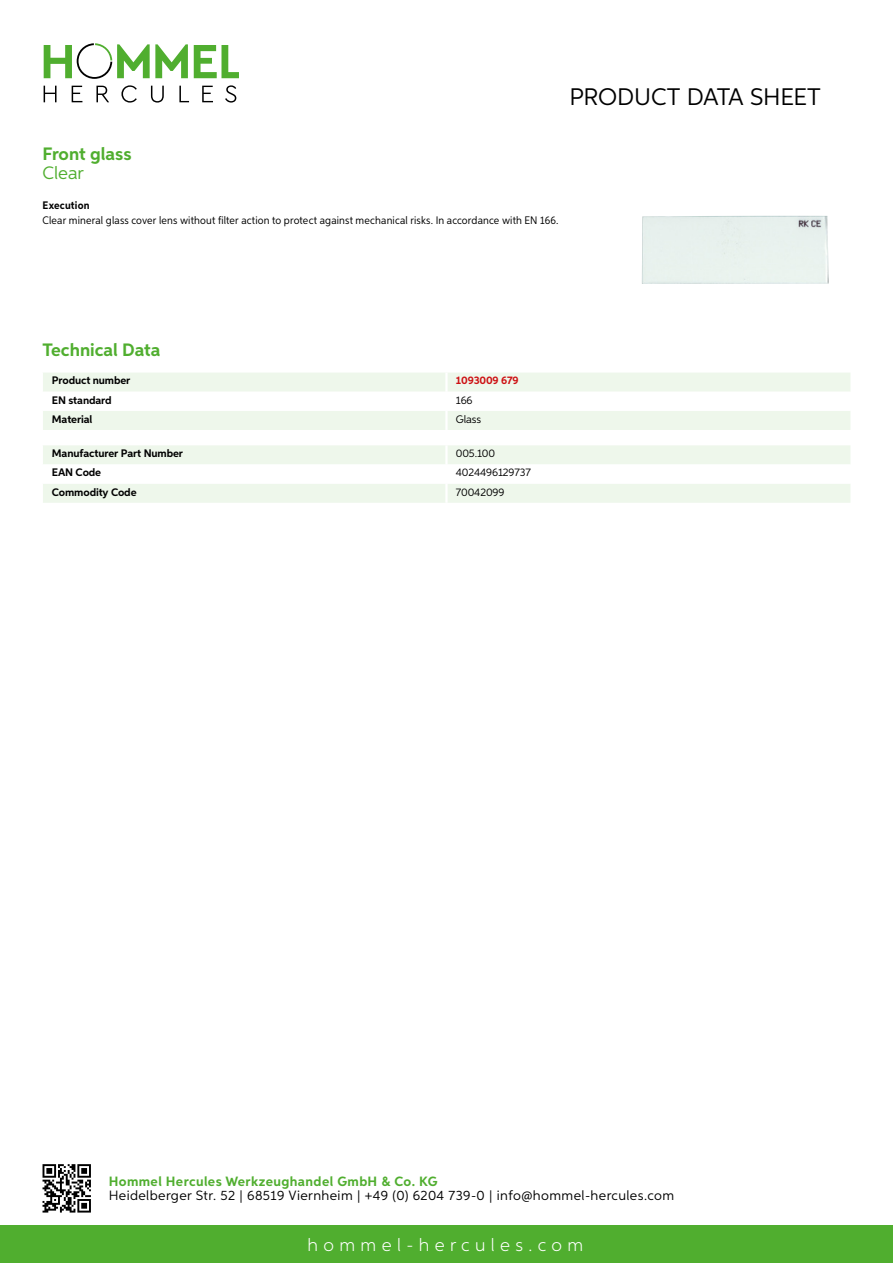
<style>
.page{position:relative;width:893px;height:1263px;background:#fff}
.page>*{position:absolute;margin:0;border:0;box-sizing:border-box;transform-origin:0 0}
.t1{font:24px "Aspira";letter-spacing:-.01em;color:#000}
.t2{font:700 18px "Aspira";color:#50ae2f}
.t3{font:300 18px "Aspira";letter-spacing:.3em;color:#fff}
.t4{font:18px "Aspira";color:#50ae2f}
.t5{font:13.5px "Aspira";letter-spacing:.03em;color:#000}
.t6{font:700 13.5px "Aspira";letter-spacing:.03em;color:#50ae2f}
.t7{font:10.95px "Aspira Nar";letter-spacing:.015em;color:#000}
.t8{font:700 10.95px "Aspira";letter-spacing:-.01em;color:#000}
.t9{font:10.95px "Aspira";letter-spacing:-.01em;color:#000}
.t10{font:700 10.95px "Aspira";letter-spacing:-.01em;color:#cd1013}
.t11{font:700 10.95px "Aspira Nar";letter-spacing:.015em;color:#000}
</style>
<div class="page">
<div style="left:0;top:1226px;width:893px;height:37px;background:#50ae2f"></div>
<svg style="left:43px;top:1164px;width:48px;height:48px"></svg>
<svg style="left:194px;top:45px;width:45px;height:33px"></svg>
<svg style="left:44px;top:43px;width:144px;height:36px"></svg>
<svg style="left:44px;top:86px;width:13px;height:16px"></svg>
<svg style="left:72px;top:86px;width:10px;height:16px"></svg>
<svg style="left:96px;top:86px;width:13px;height:16px"></svg>
<svg style="left:121px;top:85px;width:16px;height:18px"></svg>
<svg style="left:151px;top:86px;width:13px;height:17px"></svg>
<svg style="left:179px;top:86px;width:10px;height:16px"></svg>
<svg style="left:202px;top:86px;width:11px;height:16px"></svg>
<svg style="left:225px;top:85px;width:11px;height:18px"></svg>
<svg style="left:43px;top:373px;width:807px;height:57px"></svg>
<hr style="left:445px;top:411px;width:3px;height:19px;background:#fff">
<svg style="left:43px;top:445px;width:807px;height:58px"></svg>
<hr style="left:445px;top:484px;width:3px;height:19px;background:#fff">
<div style="left:642px;top:216px;width:187px;height:68px;background:#e8f1ed"></div>
<h1 class="t1" style="left:569px;top:82px;width:253px">Product data sh eet</h1>
<h2 class="t2" style="left:43px;top:142px;width:91px">Front glass</h2>
<h2 class="t4" style="left:43px;top:162px;width:43px">Clear</h2>
<p class="t11" style="left:43px;top:199px;width:49px">Execution</p>
<p class="t7" style="left:43px;top:214px;width:518px">Clear mineral glass cover lens without filter action to protect against mechanical risks. In accordance with EN 166.</p>
<h2 class="t2" style="left:43px;top:338px;width:120px">Technical Data</h2>
<p class="t8" style="left:52px;top:374px;width:80px">Product number</p>
<p class="t10" style="left:456px;top:374px;width:64px">1093009 679</p>
<p class="t8" style="left:52px;top:393px;width:61px">EN standard</p>
<p class="t9" style="left:456px;top:393px;width:18px">166</p>
<p class="t8" style="left:52px;top:412px;width:42px">Material</p>
<p class="t9" style="left:456px;top:412px;width:27px">Glass</p>
<p class="t8" style="left:52px;top:447px;width:133px">Manufacturer Part Number</p>
<p class="t9" style="left:456px;top:447px;width:41px">005.100</p>
<p class="t8" style="left:52px;top:466px;width:51px">EAN Code</p>
<p class="t9" style="left:456px;top:466px;width:77px">4024496129737</p>
<p class="t8" style="left:52px;top:485px;width:86px">Commodity Code</p>
<p class="t9" style="left:456px;top:485px;width:50px">70042099</p>
<p class="t6" style="left:109px;top:1172px;width:330px">Hommel Hercules Werkzeughandel GmbH &amp; Co. KG</p>
<p class="t5" style="left:109px;top:1187px;width:567px">Heidelberger Str. 52 | 68519 Viernheim | +49 (0) 6204 739-0 | info@hommel-hercules.com</p>
<h2 class="t3" style="left:307px;top:1234px;width:277px">hommel-hercules.com</h2>
</div>
